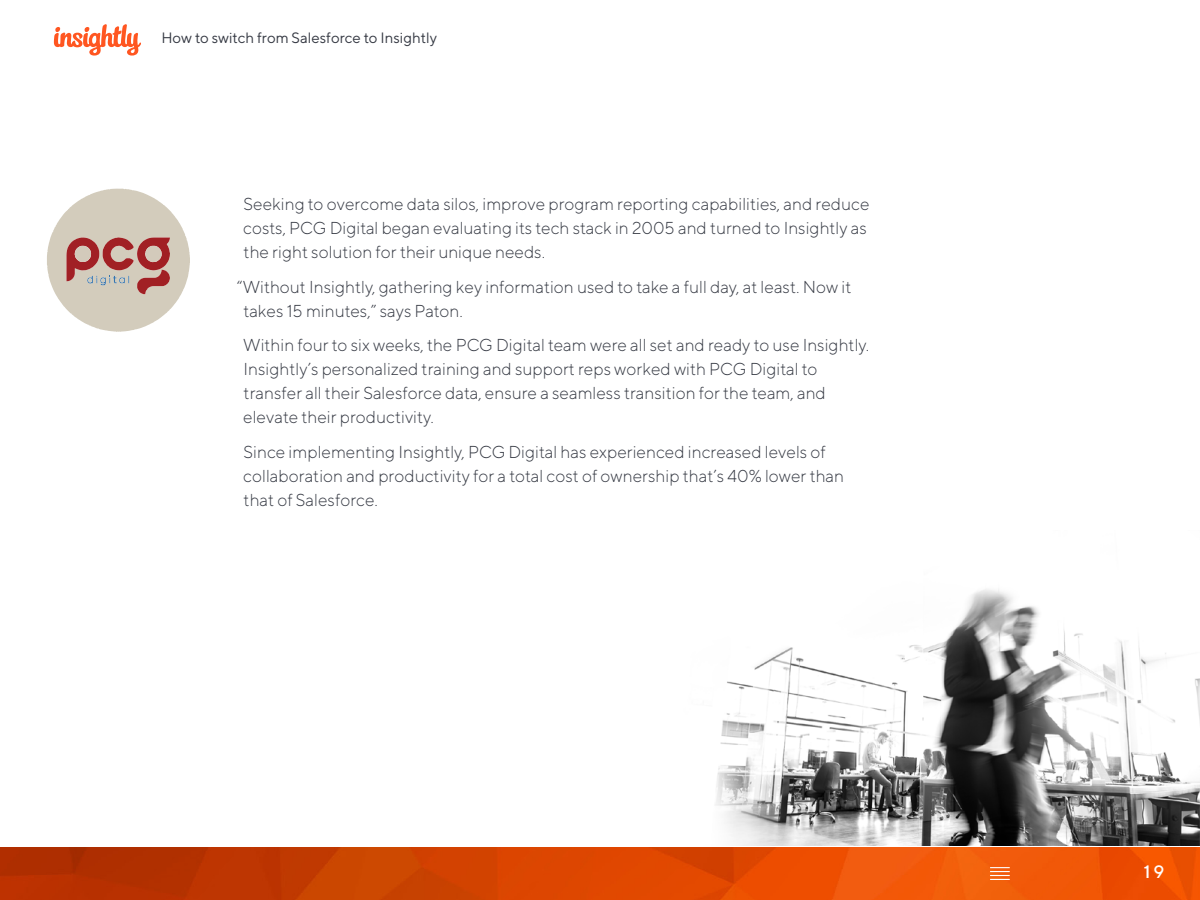
<style>
.page{position:relative;width:1200px;height:900px;background:#fff}
.page>*{position:absolute;margin:0;border:0;box-sizing:border-box;transform-origin:0 0}
.t1{font:500 18px "TT Norms";color:#fff}
.t2{font:300 17.25px/24px "TT Norms";color:#343842}
.t3{font:15px "TT Norms";color:#343842}
</style>
<div class="page">
<svg style="left:54px;top:24px;width:87px;height:32px"></svg>
<img style="left:0;top:847px;width:1200px;height:53px">
<svg style="left:990px;top:867px;width:20px;height:13px"></svg>
<img style="left:715px;top:589px;width:485px;height:257px">
<svg style="left:47px;top:189px;width:143px;height:143px"></svg>
<p class="t3" style="left:161px;top:29px;width:277px">How to switch from Salesforce to Insightly</p>
<p class="t2" style="left:243px;top:192px;width:628px">Seeking to overcome data silos, improve program reporting capabilities, and reduce costs, PCG Digital began evaluating its tech stack in 2005 and turned to Insightly as the right solution for their unique needs.</p>
<p class="t2" style="left:244px;top:274px;width:609px;text-indent:-7px">“Without Insightly, gathering key information used to take a full day, at least. Now it takes 15 minutes,” says Paton.</p>
<p class="t2" style="left:243px;top:333px;width:628px">Within four to six weeks, the PCG Digital team were all set and ready to use Insightly.<br>Insightly’s personalized training and support reps worked with PCG Digital to transfer all their Salesforce data, ensure a seamless transition for the team, and elevate their productivity.</p>
<p class="t2" style="left:243px;top:439px;width:602px">Since implementing Insightly, PCG Digital has experienced increased levels of collaboration and productivity for a total cost of ownership that’s 40% lower than that of Salesforce.</p>
<p class="t1" style="left:1142px;top:861px;width:25px">19</p>
</div>
